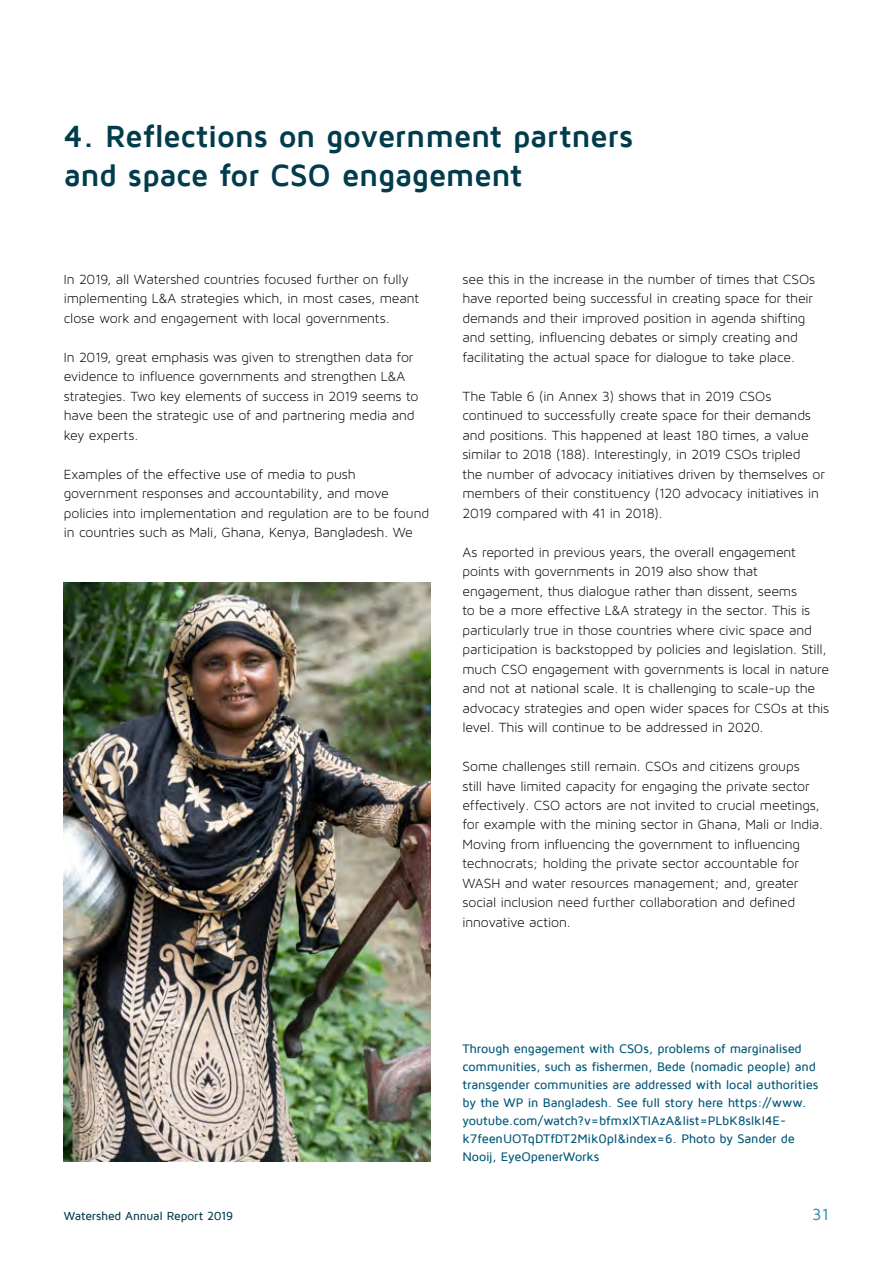
<style>
.page{position:relative;width:893px;height:1263px;background:#fff}
.page>*{position:absolute;margin:0;border:0;box-sizing:border-box;transform-origin:0 0}
.titels{font:700 31.5px/39px "Maven Pro";letter-spacing:-.015em;color:#003c4b}
.t1{font:500 16.5px "Maven Pro";color:#4196b5}
.body{font:14.25px/19.5px "Maven Pro Light 300";letter-spacing:-.01em;color:#000}
.fotobijschrift{font:500 12.75px/18px "Maven Pro";letter-spacing:-.015em;color:#005677}
.t2{font:500 12px "Maven Pro";letter-spacing:-.015em;color:#003c4b}
</style>
<div class="page">
<img style="left:64px;top:583px;width:367px;height:578px">
<h1 class="titels" style="left:64px;top:117px;width:571px">4. Reflections on government partners and space for CSO engagement</h1>
<p class="body" style="left:64px;top:269px;width:357px">In 2019, all Watershed countries focused further on fully implementing L&amp;A strategies which, in most cases, meant close work and engagement with local governments.</p>
<p class="body" style="left:64px;top:347px;width:356px">In 2019, great emphasis was given to strengthen data for evidence to influence governments and strengthen L&amp;A strategies. Two key elements of success in 2019 seems to have been the strategic use of and partnering media and key experts.</p>
<p class="body" style="left:64px;top:464px;width:367px">Examples of the effective use of media to push government responses and accountability, and move policies into implementation and regulation are to be found in countries such as Mali, Ghana, Kenya, Bangladesh. We</p>
<p class="body" style="left:462px;top:269px;width:354px">see this in the increase in the number of times that CSOs have reported being successful in creating space for their demands and their improved position in agenda shifting and setting, influencing debates or simply creating and facilitating the actual space for dialogue to take place.</p>
<p class="body" style="left:462px;top:386px;width:364px">The Table 6 (in Annex 3) shows that in 2019 CSOs continued to successfully create space for their demands and positions. This happened at least 180 times, a value similar to 2018 (188). Interestingly, in 2019 CSOs tripled<br>the number of advocacy initiatives driven by themselves or members of their constituency (120 advocacy initiatives in 2019 compared with 41 in 2018).</p>
<p class="body" style="left:462px;top:542px;width:368px">As reported in previous years, the overall engagement points with governments in 2019 also show that engagement, thus dialogue rather than dissent, seems<br>to be a more effective L&amp;A strategy in the sector. This is particularly true in those countries where civic space and participation is backstopped by policies and legislation. Still, much CSO engagement with governments is local in nature and not at national scale. It is challenging to scale-up the advocacy strategies and open wider spaces for CSOs at this level. This will continue to be addressed in 2020.</p>
<p class="body" style="left:462px;top:756px;width:362px">Some challenges still remain. CSOs and citizens groups<br>still have limited capacity for engaging the private sector effectively. CSO actors are not invited to crucial meetings, for example with the mining sector in Ghana, Mali or India.<br>Moving from influencing the government to influencing technocrats; holding the private sector accountable for WASH and water resources management; and, greater social inclusion need further collaboration and defined innovative action.</p>
<p class="fotobijschrift" style="left:462px;top:1040px;width:357px">Through engagement with CSOs, problems of marginalised communities, such as fishermen, Bede (nomadic people) and transgender communities are addressed with local authorities by the WP in Bangladesh. See full story here https://www. youtube.com/watch?v=bfmxIXTIAzA&amp;list=PLbK8slkI4E&shy;k7feenUOTqDTfDT2Mik0pl&amp;index=6. Photo by Sander de Nooij, EyeOpenerWorks</p>
<p class="t2" style="left:64px;top:1209px;width:171px">Watershed Annual Report 2019</p>
<p class="t1" style="left:812px;top:1205px;width:19px">31</p>
</div>
